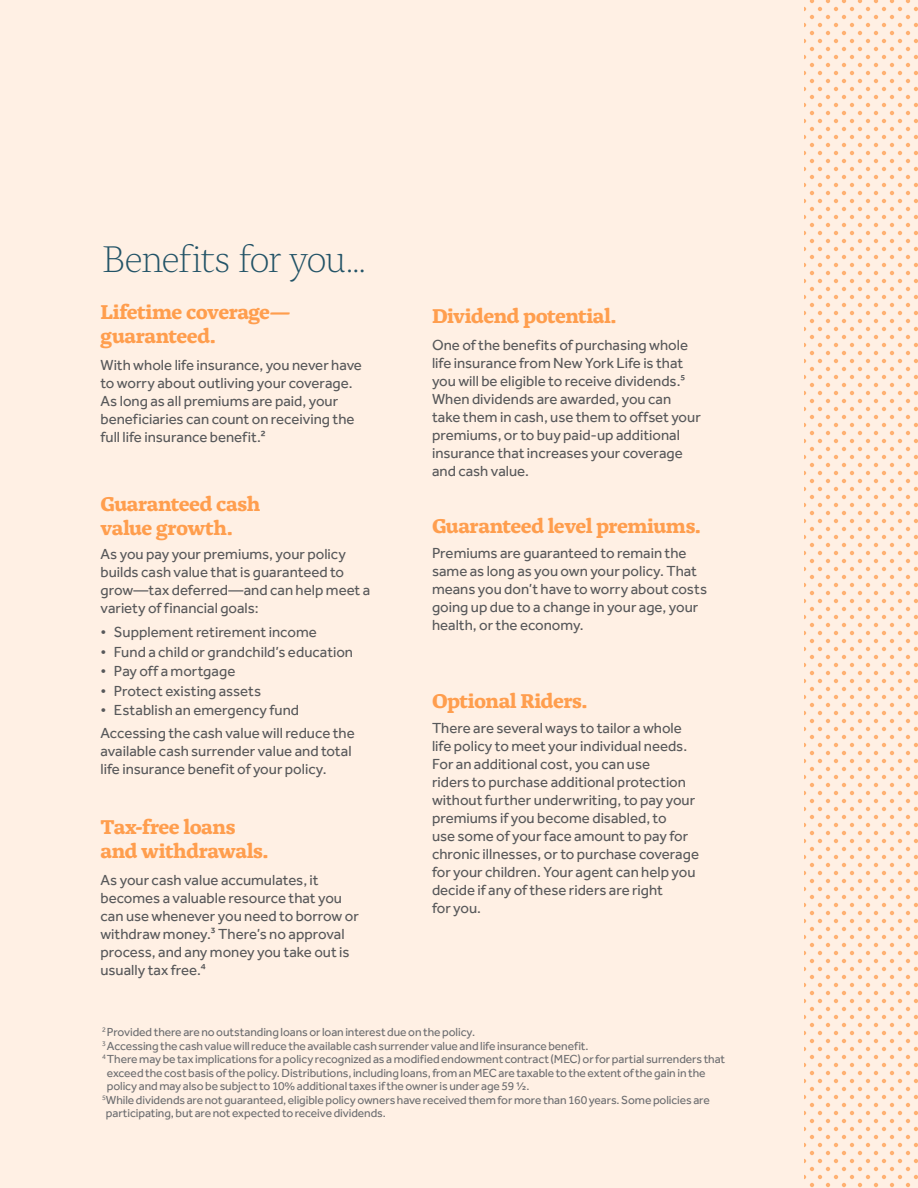
<style>
.page{position:relative;width:918px;height:1188px;background:#fff0e4}
.page>*{position:absolute;margin:0;border:0;box-sizing:border-box;transform-origin:0 0}
.t1{font:300 39px "Alda OT";letter-spacing:-.05em;color:#225367}
.t2{font:700 21px/24px "Alda OT";letter-spacing:-.025em;color:#ff9e4e}
.t3{font:15px/18px "NYLIC Effra";color:#57585a}
.t4{font:12px "NYLIC Effra";letter-spacing:-.005em;color:#6c6d70}
</style>
<div class="page">
<svg style="left:804px;top:0;width:114px;height:1188px"></svg>
<h1 class="t1" style="left:102px;top:243px;width:265px">Benefits for you...</h1>
<h2 class="t2" style="left:100px;top:301px;width:192px">Lifetime coverage— guaranteed.</h2>
<p class="t3" style="left:100px;top:355px;width:263px">With whole life insurance, you never have to worry about outliving your coverage.<br>As long as all premiums are paid, your beneficiaries can count on receiving the full life insurance benefit.2</p>
<h2 class="t2" style="left:100px;top:493px;width:161px">Guaranteed cash value growth.</h2>
<p class="t3" style="left:100px;top:545px;width:271px">As you pay your premiums, your policy builds cash value that is guaranteed to grow—tax deferred—and can help meet a variety of financial goals:</p>
<p class="t3" style="left:100px;top:623px;width:218px">• Supplement retirement income</p>
<p class="t3" style="left:100px;top:643px;width:254px">• Fund a child or grandchild’s education</p>
<p class="t3" style="left:100px;top:662px;width:136px">• Pay off a mortgage</p>
<p class="t3" style="left:100px;top:682px;width:162px">• Protect existing assets</p>
<p class="t3" style="left:100px;top:699px;width:256px;line-height:22.5px">• Establish an emergency fund<br>Accessing the cash value will reduce the</p>
<p class="t3" style="left:100px;top:742px;width:253px">available cash surrender value and total life insurance benefit of your policy.</p>
<h2 class="t2" style="left:100px;top:817px;width:169px">Tax-free loans and withdrawals.</h2>
<p class="t3" style="left:100px;top:871px;width:260px">As your cash value accumulates, it becomes a valuable resource that you can use whenever you need to borrow or withdraw money.3 There’s no approval process, and any money you take out is usually tax free.4</p>
<h2 class="t2" style="left:432px;top:306px;width:186px">Dividend potential.</h2>
<p class="t3" style="left:432px;top:336px;width:270px">One of the benefits of purchasing whole life insurance from New York Life is that you will be eligible to receive dividends.5<br>When dividends are awarded, you can take them in cash, use them to offset your premiums, or to buy paid-up additional insurance that increases your coverage and cash value.</p>
<h2 class="t2" style="left:432px;top:516px;width:270px">Guaranteed level premiums.</h2>
<p class="t3" style="left:432px;top:544px;width:277px">Premiums are guaranteed to remain the same as long as you own your policy. That means you don’t have to worry about costs going up due to a change in your age, your health, or the economy.</p>
<h2 class="t2" style="left:432px;top:691px;width:157px">Optional Riders.</h2>
<p class="t3" style="left:432px;top:718px;width:269px">There are several ways to tailor a whole life policy to meet your individual needs.<br>For an additional cost, you can use<br>riders to purchase additional protection without further underwriting, to pay your premiums if you become disabled, to<br>use some of your face amount to pay for chronic illnesses, or to purchase coverage for your children. Your agent can help you decide if any of these riders are right<br>for you.</p>
<p class="t4" style="left:102px;top:1025px;width:374px"><sup>2</sup> Provided there are no outstanding loans or loan interest due on the policy.</p>
<p class="t4" style="left:102px;top:1039px;width:488px"><sup>3</sup> Accessing the cash value will reduce the available cash surrender value and life insurance benefit.</p>
<p class="t4" style="left:102px;top:1052px;width:625px"><sup>4</sup> There may be tax implications for a policy recognized as a modified endowment contract (MEC) or for partial surrenders that</p>
<p class="t4" style="left:107px;top:1066px;width:600px">exceed the cost basis of the policy. Distributions, including loans, from an MEC are taxable to the extent of the gain in the</p>
<p class="t4" style="left:107px;top:1079px;width:424px">policy and may also be subject to 10% additional taxes if the owner is under age 59 ½.</p>
<p class="t4" style="left:102px;top:1093px;width:609px"><sup>5</sup>While dividends are not guaranteed, eligible policy owners have received them for more than 160 years. Some policies are</p>
<p class="t4" style="left:106px;top:1106px;width:282px">participating, but are not expected to receive dividends.</p>
</div>
